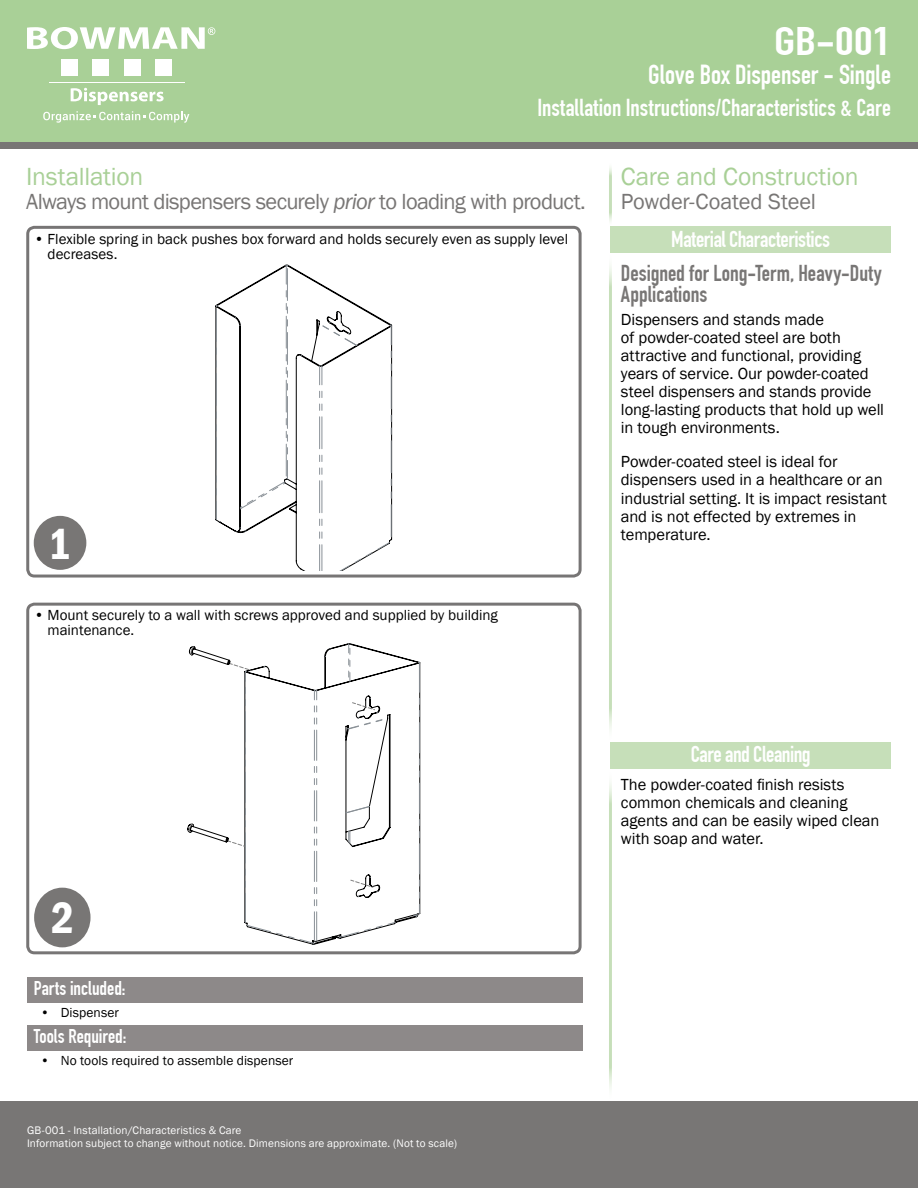
<style>
.page{position:relative;width:918px;height:1188px;background:#fff}
.page>*{position:absolute;margin:0;border:0;box-sizing:border-box;transform-origin:0 0}
.t1{font:600 condensed 45px "Franklin Gothic";color:#fff}
.t2{font:700 39px "DIN Condensed";color:#fff;scale:1.28 1}
.t3{font:700 27px "DIN Condensed";color:#fff}
.t4{font:25.5px "Franklin Gothic";letter-spacing:-.01em;color:#a9d097}
.t5{font:700 24px "DIN Condensed";letter-spacing:.005em;color:#fff}
.t6{font:22.5px "Franklin Gothic";letter-spacing:-.03em;color:#787675}
.t7{font:700 22.5px/21px "DIN Condensed";color:#787675}
.t8{font:700 22.5px "DIN Condensed";letter-spacing:-.02em;color:#fff}
.t9{font:22.5px "Franklin Gothic";letter-spacing:-.01em;color:#787675}
.t10{font:700 19.5px "DIN Condensed";color:#fff}
.t11{font:16.5px/18px "Franklin Gothic";letter-spacing:-.005em;color:#000}
.t12{font:15px/15px "Franklin Gothic";color:#000}
.t13{font:13.5px "Franklin Gothic";letter-spacing:.005em;color:#000}
.t14{font:11.25px/12.8px "Franklin Gothic";letter-spacing:.01em;color:#fff}
.s1{font-style:italic}
</style>
<div class="page">
<div style="left:0;top:0;width:918px;height:148px;background:#787675"></div>
<div style="left:0;top:1101px;width:918px;height:87px;background:#787675"></div>
<div style="left:0;top:0;width:918px;height:142px;background:#a9d097"></div>
<hr style="left:609px;top:164px;width:3px;height:61px;background:#c6dfb9">
<hr style="left:609px;top:255px;width:3px;height:486px;background:#c6dfb9">
<hr style="left:609px;top:771px;width:3px;height:329px;background:#c6dfb9">
<div style="left:610px;top:226px;width:281px;height:27px;background:#c6dfb9"></div>
<div style="left:610px;top:742px;width:281px;height:28px;background:#c6dfb9"></div>
<div style="left:34px;top:888px;width:57px;height:59px;background:#787675;border-radius:50%"></div>
<div style="left:34px;top:516px;width:52px;height:54px;background:#787675;border-radius:50%"></div>
<div style="left:26px;top:226px;width:556px;height:352px;border:3px solid #777575;border-radius:7px"></div>
<div style="left:26px;top:603px;width:556px;height:351px;border:3px solid #777575;border-radius:7px"></div>
<svg style="left:27px;top:27px;width:188px;height:22px"></svg>
<div style="left:61px;top:60px;width:17px;height:16px;background:#fff"></div>
<div style="left:92px;top:60px;width:17px;height:16px;background:#fff"></div>
<div style="left:124px;top:60px;width:17px;height:16px;background:#fff"></div>
<div style="left:155px;top:60px;width:17px;height:16px;background:#fff"></div>
<hr style="left:49px;top:82px;width:135px;height:1px;background:#fff">
<svg style="left:71px;top:88px;width:93px;height:17px"></svg>
<svg style="left:43px;top:111px;width:146px;height:12px"></svg>
<svg style="left:310px;top:643px;width:110px;height:302px"></svg>
<svg style="left:346px;top:806px;width:24px;height:7px"></svg>
<svg style="left:339px;top:922px;width:57px;height:16px"></svg>
<svg style="left:348px;top:831px;width:3px;height:12px"></svg>
<svg style="left:348px;top:644px;width:3px;height:38px"></svg>
<svg style="left:413px;top:662px;width:7px;height:255px"></svg>
<svg style="left:348px;top:698px;width:40px;height:32px"></svg>
<svg style="left:350px;top:877px;width:28px;height:20px"></svg>
<svg style="left:187px;top:646px;width:130px;height:298px"></svg>
<svg style="left:215px;top:264px;width:172px;height:307px"></svg>
<svg style="left:319px;top:322px;width:73px;height:249px"></svg>
<svg style="left:235px;top:265px;width:53px;height:244px"></svg>
<svg style="left:236px;top:528px;width:10px;height:4px"></svg>
<svg style="left:216px;top:305px;width:4px;height:217px"></svg>
<div style="left:27px;top:977px;width:555px;height:26px;background:#8d8989"></div>
<div style="left:27px;top:1025px;width:555px;height:26px;background:#8d8989"></div>
<h2 class="t2" style="left:774px;top:18px;width:93px">GB-001</h2>
<h3 class="t3" style="left:648px;top:59px;width:244px">Glove Box Dispenser - Single</h3>
<h3 class="t5" style="left:537px;top:94px;width:355px">Installation Instructions/Characteristics &amp; Care</h3>
<h3 class="t4" style="left:26px;top:161px;width:119px">Installation</h3>
<h3 class="t6" style="left:26px;top:188px;width:561px">Always mount dispensers securely <span class="s1">prior</span> to loading with product.</h3>
<p class="t12" style="left:48px;top:232px;width:522px;text-indent:-14px">• Flexible spring in back pushes box forward and holds securely even as supply level decreases.</p>
<h1 class="t1" style="left:48px;top:514px;width:24px">1</h1>
<p class="t12" style="left:48px;top:608px;width:452px;text-indent:-14px">• Mount securely to a wall with screws approved and supplied by building maintenance.</p>
<h3 class="t4" style="left:621px;top:161px;width:239px">Care and Construction</h3>
<h3 class="t9" style="left:621px;top:188px;width:197px">Powder-Coated Steel</h3>
<h3 class="t8" style="left:671px;top:226px;width:160px">Material Characteristics</h3>
<h3 class="t7" style="left:621px;top:263px;width:262px">Designed for Long-Term, Heavy-Duty<br>Applications</h3>
<p class="t11" style="left:621px;top:311px;width:265px">Dispensers and stands made<br>of powder-coated steel are both attractive and functional, providing years of service. Our powder-coated steel dispensers and stands provide long-lasting products that hold up well in tough environments.</p>
<p class="t11" style="left:621px;top:453px;width:267px">Powder-coated steel is ideal for dispensers used in a healthcare or an industrial setting. It is impact resistant and is not effected by extremes in temperature.</p>
<h1 class="t1" style="left:51px;top:888px;width:24px">2</h1>
<p class="t10" style="left:34px;top:977px;width:93px">Parts included:</p>
<p class="t13" style="left:40px;top:1004px;width:80px">• Dispenser</p>
<p class="t10" style="left:34px;top:1025px;width:94px">Tools Required:</p>
<p class="t13" style="left:40px;top:1052px;width:254px">• No tools required to assemble dispenser</p>
<p class="t14" style="left:27px;top:1124px;width:432px">GB-001 - Installation/Characteristics &amp; Care<br>Information subject to change without notice. Dimensions are approximate. (Not to scale)</p>
<h3 class="t8" style="left:691px;top:740px;width:121px">Care and Cleaning</h3>
<p class="t11" style="left:621px;top:776px;width:260px">The powder-coated finish resists common chemicals and cleaning agents and can be easily wiped clean with soap and water.</p>
</div>
